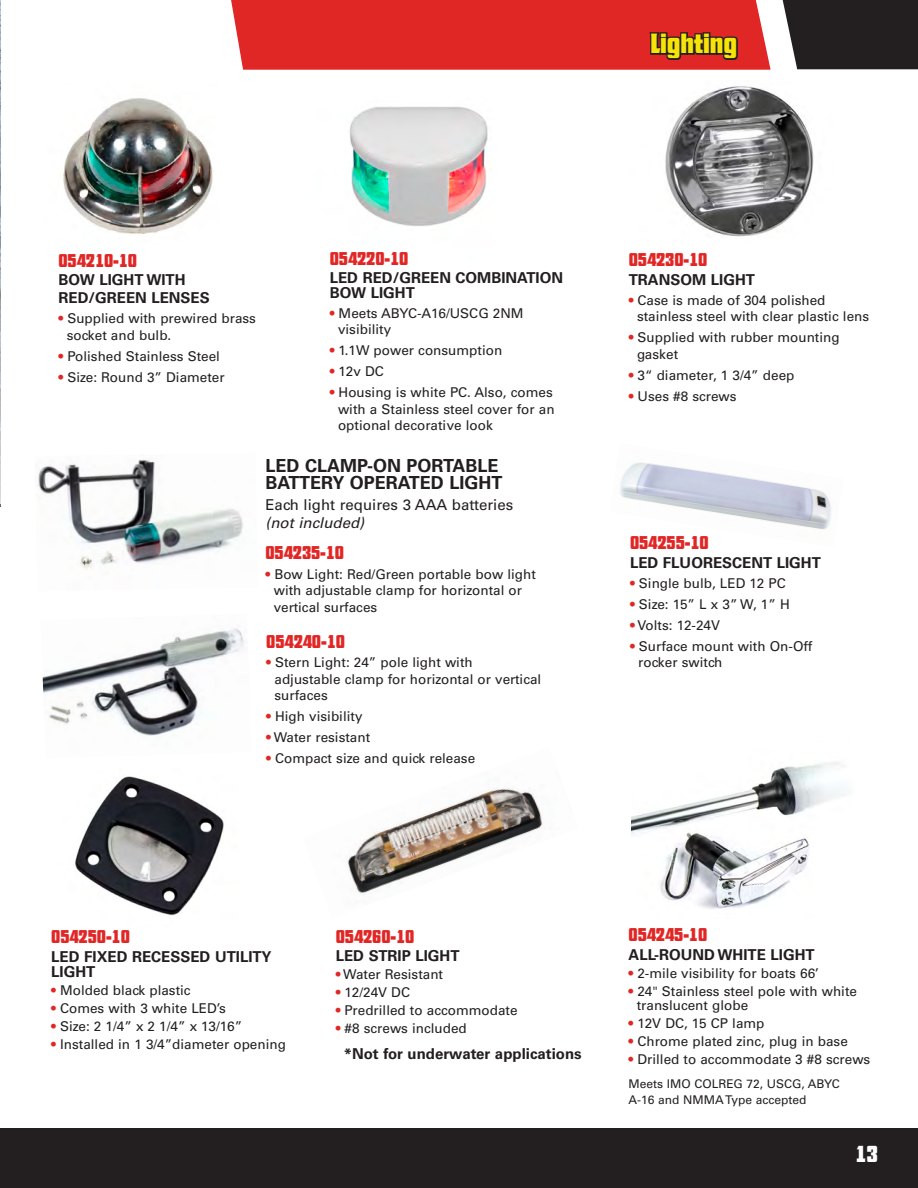
<style>
.page{position:relative;width:918px;height:1188px;background:#fff}
.page>*{position:absolute;margin:0;border:0;box-sizing:border-box;transform-origin:0 0}
.t1{font:27px "Futana";color:#f6e308}
.t2{font:22.5px "Futana";color:#fff}
.t3{font:18px "Futana";letter-spacing:-.005em;color:#e12725}
.t4{font:700 18px/16.5px "Univers LT Std";color:#231f20}
.t5{font:700 15px/15px "Univers LT Std";color:#231f20}
.t6{font:15px/18px "Univers LT Std";color:#231f20}
.t7{font:13.5px/16.5px "Univers LT Std";color:#231f20}
.t8{font:12px/16.5px "Univers LT Std";color:#231f20}
.s1{color:#e12725}
.s2{font-style:italic}
</style>
<div class="page">
<div style="left:782px;top:0;width:136px;height:69px;background:#231f20"></div>
<div style="left:0;top:1128px;width:918px;height:60px;background:#231f20"></div>
<img style="left:620px;top:462px;width:211px;height:68px">
<img style="left:349px;top:106px;width:143px;height:120px">
<img style="left:75px;top:776px;width:149px;height:140px">
<img style="left:347px;top:787px;width:198px;height:108px">
<img style="left:665px;top:86px;width:149px;height:151px">
<img style="left:38px;top:460px;width:205px;height:110px">
<img style="left:42px;top:628px;width:203px;height:108px">
<img style="left:63px;top:98px;width:150px;height:136px">
<svg style="left:231px;top:0;width:540px;height:70px;background:#da2d2b"></svg>
<img style="left:632px;top:762px;width:213px;height:147px">
<p class="t1" style="left:651px;top:29px;width:88px">Lighting</p>
<p class="t3" style="left:58px;top:251px;width:80px">054210-10</p>
<p class="t5" style="left:58px;top:272px;width:129px">BOW LIGHT WITH</p>
<p class="t5" style="left:58px;top:291px;width:153px">RED/GREEN LENSES</p>
<p class="t7" style="left:67px;top:310px;width:191px;text-indent:-8px"><span class="s1">•</span> Supplied with prewired brass socket and bulb.</p>
<p class="t7" style="left:58px;top:348px;width:163px"><span class="s1">•</span> Polished Stainless Steel</p>
<p class="t7" style="left:58px;top:369px;width:168px"><span class="s1">•</span> Size: Round 3” Diameter</p>
<p class="t3" style="left:330px;top:249px;width:80px">054220-10</p>
<p class="t5" style="left:330px;top:270px;width:235px">LED RED/GREEN COMBINATION<br>BOW LIGHT</p>
<p class="t7" style="left:338px;top:305px;width:187px;text-indent:-8px"><span class="s1">•</span> Meets ABYC-A16/USCG 2NM visibility</p>
<p class="t7" style="left:330px;top:342px;width:174px"><span class="s1">•</span> 1.1W power consumption</p>
<p class="t7" style="left:330px;top:363px;width:56px"><span class="s1">•</span> 12v DC</p>
<p class="t7" style="left:338px;top:384px;width:218px;text-indent:-8px"><span class="s1">•</span> Housing is white PC. Also, comes with a Stainless steel cover for an optional decorative look</p>
<p class="t4" style="left:266px;top:458px;width:238px">LED CLAMP-ON PORTABLE<br>BATTERY OPERATED LIGHT</p>
<p class="t6" style="left:266px;top:496px;width:249px">Each light requires 3 AAA batteries <span class="s2">(notincluded)</span></p>
<p class="t3" style="left:266px;top:543px;width:80px">054235-10</p>
<p class="t7" style="left:274px;top:566px;width:264px;text-indent:-8px"><span class="s1">•</span> Bow Light: Red/Green portable bow light with adjustable clamp for horizontal or vertical surfaces</p>
<p class="t3" style="left:266px;top:632px;width:80px">054240-10</p>
<p class="t7" style="left:266px;top:655px;width:208px"><span class="s1">•</span> Stern Light: 24” pole light with</p>
<p class="t7" style="left:275px;top:671px;width:268px">adjustable clamp for horizontal or vertical</p>
<p class="t7" style="left:275px;top:688px;width:55px">surfaces</p>
<p class="t7" style="left:266px;top:709px;width:98px"><span class="s1">•</span> High visibility</p>
<p class="t7" style="left:266px;top:730px;width:105px"><span class="s1">•</span> Water resistant</p>
<p class="t7" style="left:266px;top:751px;width:210px"><span class="s1">•</span> Compact size and quick release</p>
<p class="t3" style="left:629px;top:250px;width:80px">054230-10</p>
<p class="t5" style="left:629px;top:272px;width:128px">TRANSOM LIGHT</p>
<p class="t7" style="left:637px;top:292px;width:234px;text-indent:-8px"><span class="s1">•</span> Case is made of 304 polished stainless steel with clear plastic lens</p>
<p class="t7" style="left:637px;top:329px;width:204px;text-indent:-8px"><span class="s1">•</span> Supplied with rubber mounting gasket</p>
<p class="t7" style="left:629px;top:367px;width:167px"><span class="s1">•</span> 3“ diameter, 1 3/4” deep</p>
<p class="t7" style="left:629px;top:388px;width:109px"><span class="s1">•</span> Uses #8 screws</p>
<p class="t3" style="left:630px;top:534px;width:80px">054255-10</p>
<p class="t5" style="left:630px;top:555px;width:192px">LED FLUORESCENT LIGHT</p>
<p class="t7" style="left:630px;top:575px;width:157px"><span class="s1">•</span> Single bulb, LED 12 PC</p>
<p class="t7" style="left:630px;top:596px;width:161px"><span class="s1">•</span> Size: 15” L x 3” W, 1” H</p>
<p class="t7" style="left:630px;top:617px;width:91px"><span class="s1">•</span> Volts: 12-24V</p>
<p class="t7" style="left:638px;top:638px;width:175px;text-indent:-8px"><span class="s1">•</span> Surface mount with On-Off rocker switch</p>
<p class="t3" style="left:51px;top:927px;width:80px">054250-10</p>
<p class="t5" style="left:51px;top:949px;width:222px">LED FIXED RECESSED UTILITY<br>LIGHT</p>
<p class="t7" style="left:51px;top:982px;width:141px"><span class="s1">•</span> Molded black plastic</p>
<p class="t7" style="left:51px;top:1000px;width:176px"><span class="s1">•</span> Comes with 3 white LED’s</p>
<p class="t7" style="left:51px;top:1018px;width:192px"><span class="s1">•</span> Size: 2 1/4” x 2 1/4” x 13/16”</p>
<p class="t7" style="left:51px;top:1036px;width:236px"><span class="s1">•</span> Installed in 1 3/4”diameter opening</p>
<p class="t3" style="left:336px;top:927px;width:80px">054260-10</p>
<p class="t5" style="left:336px;top:949px;width:125px">LED STRIP LIGHT</p>
<p class="t7" style="left:336px;top:967px;width:109px"><span class="s1">•</span> Water Resistant</p>
<p class="t7" style="left:336px;top:985px;width:76px"><span class="s1">•</span> 12/24V DC</p>
<p class="t7" style="left:336px;top:1003px;width:183px"><span class="s1">•</span> Predrilled to accommodate</p>
<p class="t7" style="left:336px;top:1021px;width:133px"><span class="s1">•</span> #8 screws included</p>
<p class="t5" style="left:344px;top:1046px;width:239px">*Not for underwater applications</p>
<p class="t3" style="left:629px;top:925px;width:80px">054245-10</p>
<p class="t5" style="left:629px;top:947px;width:188px">ALL-ROUND WHITE LIGHT</p>
<p class="t7" style="left:629px;top:965px;width:192px"><span class="s1">•</span> 2-mile visibility for boats 66’</p>
<p class="t7" style="left:637px;top:985px;width:222px;line-height:13.5px;text-indent:-8px"><span class="s1">•</span> 24" Stainless steel pole with white translucent globe</p>
<p class="t7" style="left:629px;top:1015px;width:138px"><span class="s1">•</span> 12V DC, 15 CP lamp</p>
<p class="t7" style="left:629px;top:1033px;width:221px"><span class="s1">•</span> Chrome plated zinc, plug in base</p>
<p class="t7" style="left:629px;top:1051px;width:243px"><span class="s1">•</span> Drilled to accommodate 3 #8 screws</p>
<p class="t8" style="left:629px;top:1076px;width:213px">Meets IMO COLREG 72, USCG, ABYC<br>A-16 and NMMA Type accepted</p>
<h2 class="t2" style="left:855px;top:1142px;width:24px">13</h2>
</div>
